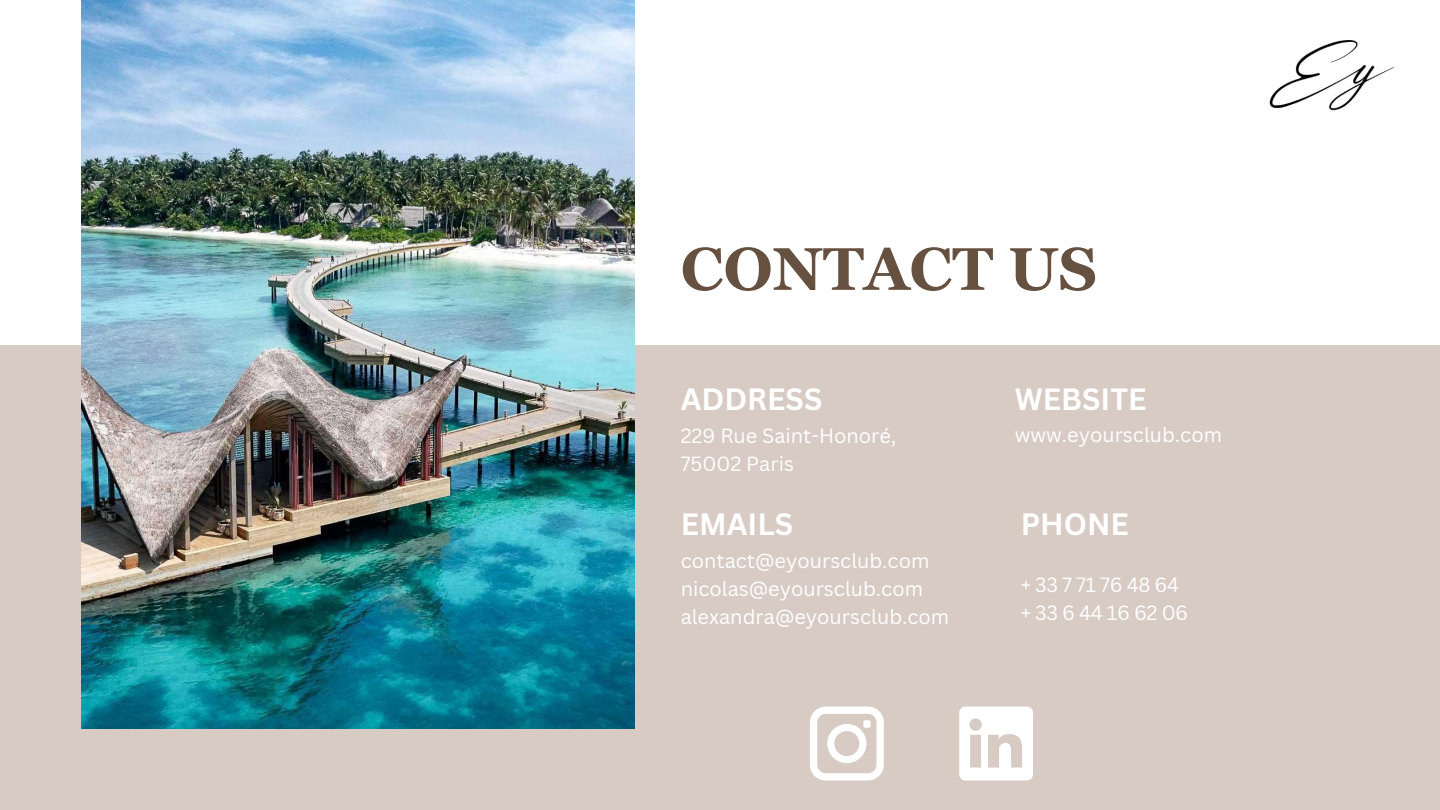
<style>
.page{position:relative;width:1440px;height:810px;background:#fff}
.page>*{position:absolute;margin:0;border:0;box-sizing:border-box;transform-origin:0 0}
.t1{font:700 60px "Georgia Pro";color:#665040}
.t2{font:700 30px "Canva Sans";color:#fff}
.t3{font:20px/27.8px "Canva Sans";color:#fff}
.t4{font:20px/27.8px "Canva Sans";letter-spacing:.095em;color:#fff}
</style>
<div class="page">
<div style="left:0;top:345px;width:1440px;height:465px;background:#d7cbc4"></div>
<img style="left:81px;top:0;width:553px;height:729px">
<img style="left:1269px;top:40px;width:126px;height:71px">
<svg style="left:810px;top:707px;width:74px;height:74px"></svg>
<div style="left:863px;top:720px;width:8px;height:8px;background:#fff;border-radius:2px"></div>
<svg style="left:959px;top:707px;width:74px;height:74px"></svg>
<h1 class="t1" style="left:681px;top:235px;width:418px">CONTACT US</h1>
<h2 class="t2" style="left:681px;top:377px;width:143px">ADDRESS</h2>
<p class="t3" style="left:681px;top:421px;width:217px">229 Rue Saint-Honoré,<br>75002 Paris</p>
<h2 class="t2" style="left:681px;top:503px;width:114px">EMAILS</h2>
<p class="t3" style="left:681px;top:547px;width:270px">contact@eyoursclub.com nicolas@eyoursclub.com alexandra@eyoursclub.com</p>
<h2 class="t2" style="left:1015px;top:377px;width:133px">WEBSITE</h2>
<p class="t3" style="left:1015px;top:420px;width:209px">www.eyoursclub.com</p>
<h2 class="t2" style="left:1021px;top:503px;width:110px">PHONE</h2>
<p class="t4" style="left:1021px;top:571px;width:169px">+33771764864 +33644166206</p>
</div>
